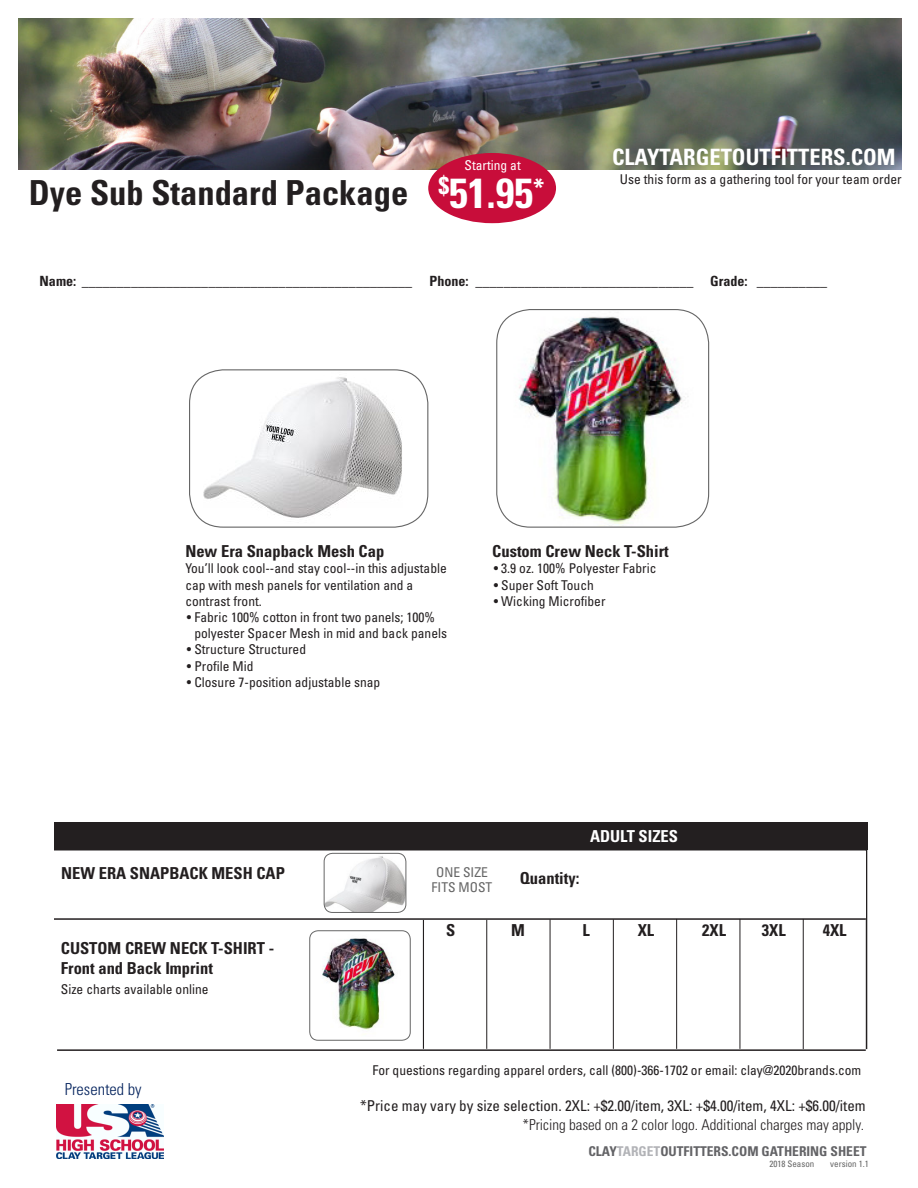
<style>
.page{position:relative;width:918px;height:1188px;background:#fff}
.page>*{position:absolute;margin:0;border:0;box-sizing:border-box;transform-origin:0 0}
.Cost{font:700 condensed 42px "Univers";color:#fff}
.Text_smaller{font:700 condensed 34.5px "Univers";color:#231f20}
.Item_number{font:700 condensed 22.5px "Univers";color:#fff}
.Bolded_order_item{font:700 condensed 16.5px "Univers";color:#231f20}
.Bolded_order_item_AL{font:700 condensed 16.5px "Univers";color:#231f20}
.Text{font:700 condensed 16.5px "Univers";color:#231f20}
.t1{font:300 condensed 16.5px "Univers";color:#00205b}
.Text-2{font:700 condensed 16.5px "Univers";color:#fff}
.Text_smaller_Coaches{font:700 condensed 16.5px "Univers";color:#231f20}
.Text-3{font:condensed 15px "Univers";color:#231f20}
.t2{font:300 condensed 15px "Univers";color:#231f20}
.Text-4{font:700 condensed 14.1px "Univers";color:#231f20}
.Text_smaller-2{font:condensed 13.5px/16.2px "Univers";color:#231f20}
.t3{font:700 condensed 13.5px "Univers";color:#636366}
.Text_smaller_Coaches-2{font:condensed 13.5px "Univers";color:#231f20}
.Text-5{font:condensed 13.5px "Univers";color:#666}
.Text_smaller-3{font:condensed 13.5px "Univers";color:#fff}
.t4{font:condensed 9px "Univers";color:#666}
.s1{color:#b2b3b7}
</style>
<div class="page">
<img style="left:18px;top:18px;width:884px;height:151px">
<img style="left:56px;top:1104px;width:107px;height:54px">
<hr style="left:423px;top:920px;width:1px;height:129px;background:#231f20">
<hr style="left:57px;top:1049px;width:809px;height:2px;background:#231f20">
<hr style="left:54px;top:918px;width:812px;height:2px;background:#231f20">
<img style="left:310px;top:931px;width:100px;height:109px">
<div style="left:310px;top:931px;width:100px;height:109px;border:1px solid #666;border-radius:8px"></div>
<hr style="left:486px;top:920px;width:1px;height:129px;background:#231f20">
<hr style="left:550px;top:919px;width:1px;height:130px;background:#231f20">
<hr style="left:613px;top:919px;width:1px;height:130px;background:#231f20">
<hr style="left:676px;top:919px;width:1px;height:130px;background:#231f20">
<hr style="left:740px;top:919px;width:1px;height:130px;background:#231f20">
<hr style="left:803px;top:919px;width:1px;height:130px;background:#231f20">
<hr style="left:866px;top:849px;width:1px;height:200px;background:#231f20">
<img style="left:324px;top:853px;width:82px;height:59px">
<div style="left:324px;top:853px;width:82px;height:60px;border:1px solid #666;border-radius:8px"></div>
<img style="left:497px;top:310px;width:212px;height:217px">
<div style="left:496px;top:309px;width:213px;height:219px;border:1px solid #666;border-radius:34px"></div>
<img style="left:203px;top:371px;width:199px;height:156px">
<div style="left:189px;top:369px;width:239px;height:159px;border:1px solid #666;border-radius:34px"></div>
<div style="left:54px;top:823px;width:814px;height:27px;background:#231f20"></div>
<div style="left:428px;top:153px;width:128px;height:70px;background:#c80d3a;border-radius:50%"></div>
<p class="Text_smaller" style="left:29px;top:171px;width:381px">Dye Sub Standard Package</p>
<p class="Text_smaller-3" style="left:465px;top:157px;width:58px">Starting at</p>
<p class="Cost" style="left:438px;top:167px;width:108px"><sup>$</sup>51.95<sup>*</sup></p>
<p class="Item_number" style="left:612px;top:143px;width:285px">CLAYTARGETOUTFITTERS.COM</p>
<p class="Text_smaller-2" style="left:620px;top:171px;width:283px">Use this form as a gathering tool for your team order</p>
<p class="Text-4" style="left:40px;top:272px;width:789px">Name: _______________________________________________ Phone: _______________________________ Grade: __________</p>
<p class="Bolded_order_item" style="left:185px;top:541px;width:200px">New Era Snapback Mesh Cap</p>
<p class="Text_smaller-2" style="left:185px;top:560px;width:263px">You’ll look cool--and stay cool--in this adjustable cap with mesh panels for ventilation and a contrast front.</p>
<p class="Text_smaller-2" style="left:194px;top:609px;width:254px;text-indent:-8px">• Fabric 100% cotton in front two panels; 100% polyester Spacer Mesh in mid and back panels</p>
<p class="Text_smaller-2" style="left:187px;top:641px;width:121px">• Structure Structured</p>
<p class="Text_smaller-2" style="left:187px;top:657px;width:68px">• Profile Mid</p>
<p class="Text_smaller-2" style="left:187px;top:674px;width:195px">• Closure 7-position adjustable snap</p>
<p class="Bolded_order_item" style="left:492px;top:541px;width:178px">Custom Crew Neck T-Shirt</p>
<p class="Text_smaller-2" style="left:494px;top:560px;width:164px">• 3.9 oz. 100% Polyester Fabric</p>
<p class="Text_smaller-2" style="left:494px;top:576px;width:102px">• Super Soft Touch</p>
<p class="Text_smaller-2" style="left:494px;top:593px;width:113px">• Wicking Microfiber</p>
<p class="Text-2" style="left:590px;top:826px;width:89px">ADULT SIZES</p>
<p class="Bolded_order_item_AL" style="left:61px;top:863px;width:225px">NEW ERA SNAPBACK MESH CAP</p>
<p class="Bolded_order_item_AL" style="left:61px;top:938px;width:215px">CUSTOM CREW NECK T-SHIRT -</p>
<p class="Bolded_order_item" style="left:61px;top:958px;width:154px">Front and Back Imprint</p>
<p class="Text_smaller_Coaches-2" style="left:61px;top:980px;width:149px">Size charts available online</p>
<p class="t1" style="left:65px;top:1079px;width:78px">Presented by</p>
<p class="Text-5" style="left:436px;top:863px;width:53px">ONE SIZE</p>
<p class="Text-5" style="left:432px;top:878px;width:62px">FITS MOST</p>
<p class="Text_smaller_Coaches" style="left:520px;top:868px;width:61px">Quantity:</p>
<p class="Text" style="left:446px;top:920px;width:11px">S</p>
<p class="Text" style="left:511px;top:920px;width:15px">M</p>
<p class="Text" style="left:583px;top:920px;width:9px">L</p>
<p class="Text" style="left:638px;top:920px;width:18px">XL</p>
<p class="Text" style="left:702px;top:920px;width:25px">2XL</p>
<p class="Text" style="left:762px;top:920px;width:25px">3XL</p>
<p class="Text" style="left:823px;top:920px;width:25px">4XL</p>
<p class="Text_smaller-2" style="left:372px;top:1062px;width:490px">For questions regarding apparel orders, call (800)-366-1702 or email: clay@2020brands.com</p>
<p class="Text-3" style="left:360px;top:1096px;width:507px">*Price may vary by size selection. 2XL: +$2.00/item, 3XL: +$4.00/item, 4XL: +$6.00/item</p>
<p class="t2" style="left:522px;top:1116px;width:343px">*Pricing based on a 2 color logo. Additional charges may apply.</p>
<p class="t3" style="left:588px;top:1143px;width:280px">CLAY<span class="s1">TARGET</span>OUTFITTERS.COM GATHERING SHEET</p>
<p class="t4" style="left:769px;top:1158px;width:46px">2018 Season</p>
<p class="t4" style="left:830px;top:1158px;width:40px">version 1.1</p>
</div>
